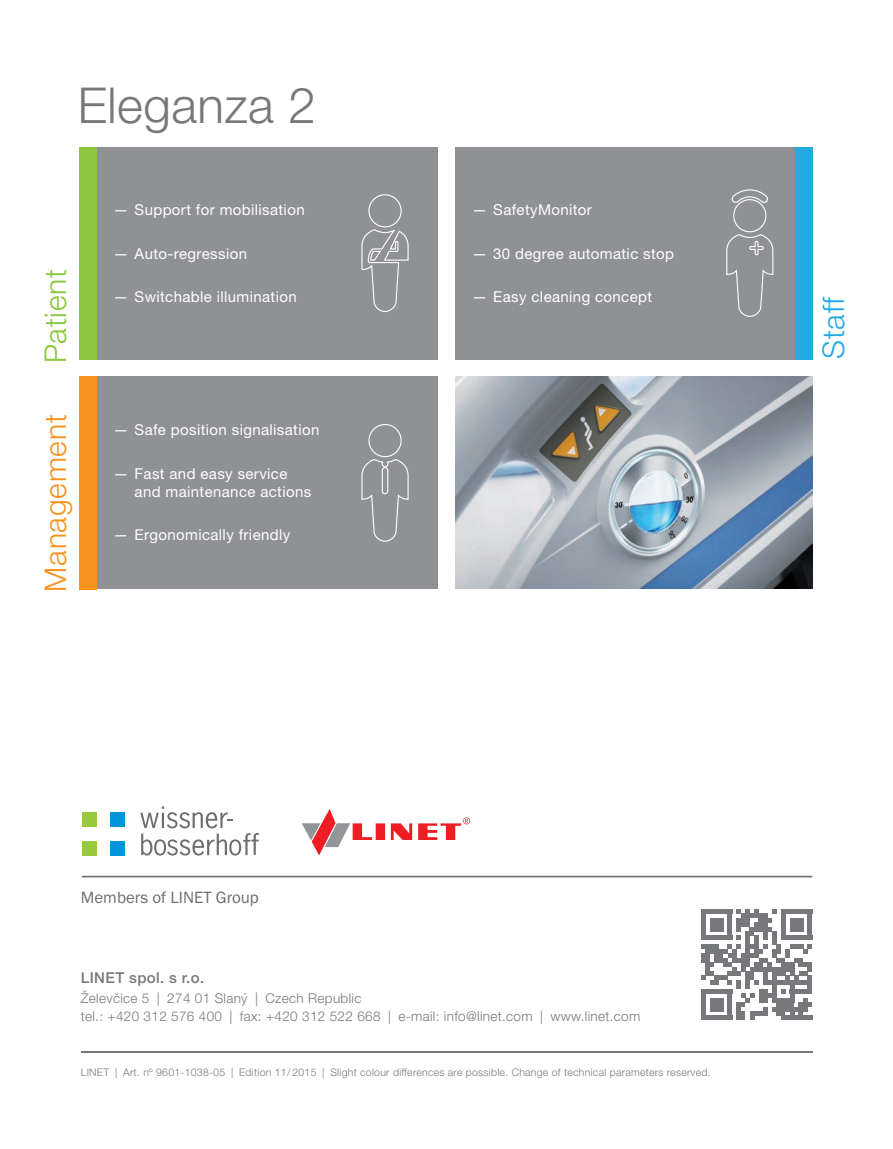
<style>
.page{position:relative;width:893px;height:1149px;background:#fff}
.page>*{position:absolute;margin:0;border:0;box-sizing:border-box;transform-origin:0 0}
.t1{font:300 49.5px "Helvetica Neue LT Pro";letter-spacing:.01em;color:#76787b}
.t2{font:300 30px "Helvetica Neue LT Pro";letter-spacing:.025em;color:#f7931d}
.t3{font:300 30px "Helvetica Neue LT Pro";letter-spacing:.025em;color:#8bc63e}
.t4{font:300 30px "Helvetica Neue LT Pro";letter-spacing:.025em;color:#24aae1}
.t5{font:16.95px "Franklin Gothic";color:#6c6d70}
.t6{font:15px/18px "Helvetica Neue LT Pro";letter-spacing:.025em;color:#fff}
.t7{font:500 15px "Helvetica Neue LT Pro";letter-spacing:.025em;color:#76787b}
.t8{font:300 13.5px/18px "Helvetica Neue LT Pro";letter-spacing:.025em;color:#76787b}
.t9{font:300 10.5px "Helvetica Neue LT Pro";letter-spacing:.025em;color:#76787b}
</style>
<div class="page">
<hr style="left:81px;top:1050px;width:731px;height:1px;background:#76787b">
<div style="left:80px;top:147px;width:360px;height:212px;background:#8f9194"></div>
<div style="left:447px;top:147px;width:365px;height:212px;background:#8f9194"></div>
<div style="left:80px;top:376px;width:364px;height:213px;background:#8f9194"></div>
<div style="left:80px;top:147px;width:17px;height:212px;background:#8bc63e"></div>
<div style="left:795px;top:147px;width:17px;height:212px;background:#24aae1"></div>
<div style="left:80px;top:376px;width:17px;height:213px;background:#f7931d"></div>
<div style="left:368px;top:194px;width:34px;height:33px;border:1px solid #fff;border-radius:50%"></div>
<svg style="left:361px;top:229px;width:48px;height:83px"></svg>
<div style="left:368px;top:424px;width:34px;height:33px;border:1px solid #fff;border-radius:50%"></div>
<svg style="left:361px;top:459px;width:48px;height:83px"></svg>
<div style="left:382px;top:467px;width:6px;height:27px;border:1px solid #fff;border-radius:3px"></div>
<div style="left:733px;top:199px;width:33px;height:33px;border:1px solid #fff;border-radius:50%"></div>
<svg style="left:731px;top:189px;width:37px;height:15px"></svg>
<svg style="left:726px;top:234px;width:48px;height:83px"></svg>
<img style="left:455px;top:376px;width:357px;height:212px">
<svg style="left:302px;top:809px;width:168px;height:46px"></svg>
<div style="left:82px;top:840px;width:14px;height:14px;background:#99ca3b"></div>
<div style="left:110px;top:840px;width:15px;height:14px;background:#0095d9"></div>
<div style="left:82px;top:812px;width:14px;height:14px;background:#99ca3b"></div>
<div style="left:110px;top:812px;width:15px;height:14px;background:#0095d9"></div>
<svg style="left:140px;top:806px;width:119px;height:49px"></svg>
<hr style="left:82px;top:875px;width:730px;height:2px;background:#6c6d70">
<svg style="left:701px;top:909px;width:112px;height:111px"></svg>
<hr style="left:781px;top:1015px;width:31px;height:4px;background:#76787b">
<div style="left:438px;top:31px;width:17px;height:568px;background:#fff"></div>
<h1 class="t1" style="left:78px;top:87px;width:240px">Eleganza 2</h1>
<h2 class="t3" style="left:45px;top:363px;width:95px;rotate:-90deg">Patient</h2>
<h2 class="t2" style="left:45px;top:591px;width:178px;rotate:-90deg">Management</h2>
<p class="t6" style="left:113px;top:202px;width:193px">— Support for mobilisation</p>
<p class="t6" style="left:113px;top:246px;width:135px">— Auto-regression</p>
<p class="t6" style="left:113px;top:289px;width:185px">— Switchable illumination</p>
<p class="t6" style="left:113px;top:422px;width:208px">— Safe position signalisation</p>
<p class="t6" style="left:135px;top:466px;width:178px;text-indent:-21px">— Fast and easy service and maintenance actions</p>
<p class="t6" style="left:113px;top:527px;width:178px">— Ergonomically friendly</p>
<p class="t6" style="left:472px;top:202px;width:121px">— SafetyMonitor</p>
<p class="t6" style="left:472px;top:246px;width:204px">— 30 degree automatic stop</p>
<p class="t6" style="left:472px;top:289px;width:182px">— Easy cleaning concept</p>
<h2 class="t4" style="left:823px;top:359px;width:63px;rotate:-90deg">Staff</h2>
<p class="t5" style="left:81px;top:891px;width:180px">Members of LINET Group</p>
<p class="t7" style="left:81px;top:971px;width:125px">LINET spol. s r.o.</p>
<p class="t8" style="left:81px;top:990px;width:561px">Želevčice 5 | 274 01 Slaný | Czech Republic<br>tel.: +420 312 576 400 | fax: +420 312 522 668 | e-mail: info@linet.com | www.linet.com</p>
<p class="t9" style="left:81px;top:1067px;width:631px">LINET | Art. nº 9601-1038-05 | Edition 11/ 2015 | Slight colour differences are possible. Change of technical parameters reserved.</p>
</div>
